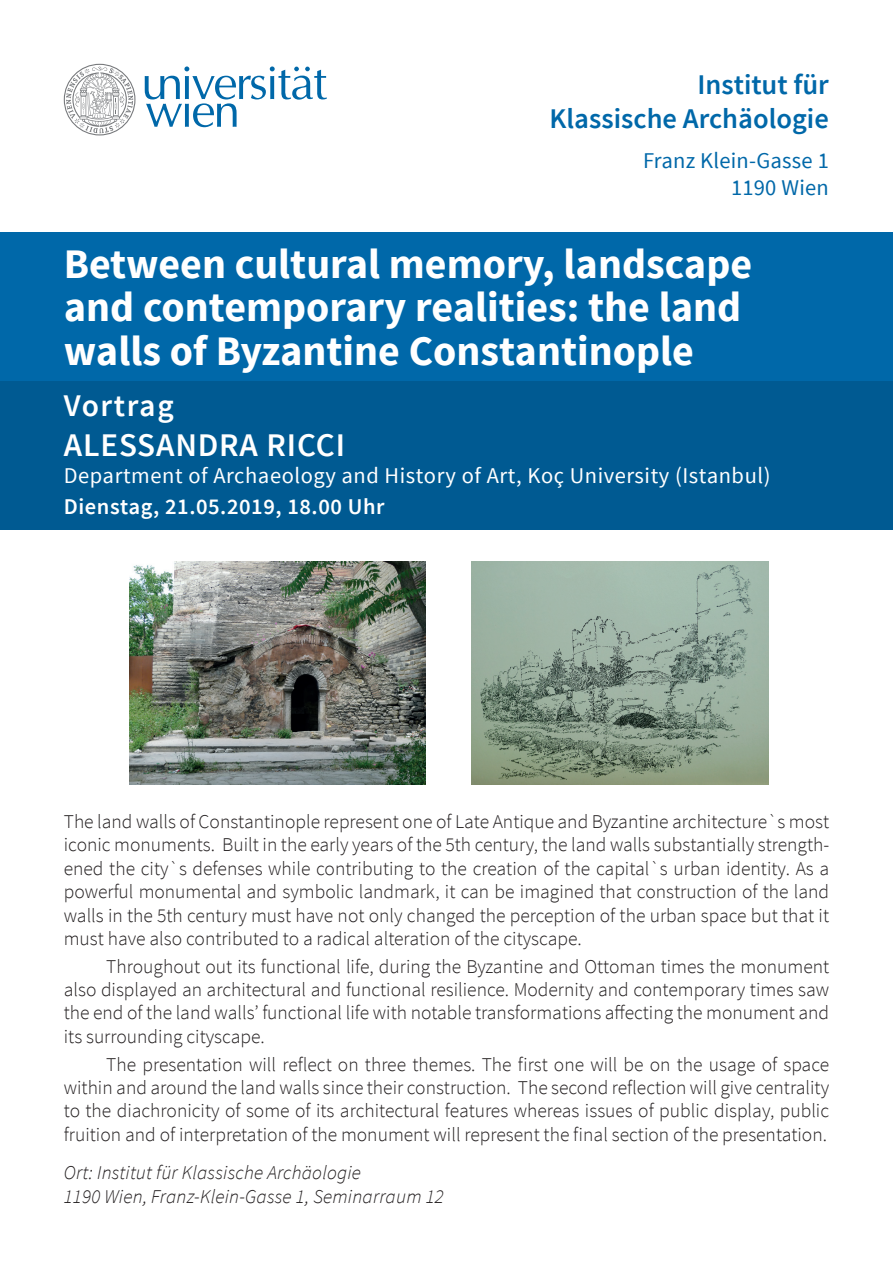
<style>
.page{position:relative;width:893px;height:1263px;background:#fff}
.page>*{position:absolute;margin:0;border:0;box-sizing:border-box;transform-origin:0 0}
.t1{font:700 42px/43.5px "Source Sans Pro";color:#fff}
.t2{font:600 33px "Source Sans Pro";letter-spacing:.025em;color:#fff}
.t3{font:600 31.5px "Source Sans Pro";letter-spacing:.05em;color:#fff}
.t4{font:600 28.5px/34.2px "Source Sans Pro";color:#0068a9;text-align:right}
.t5{font:22.5px "Source Sans Pro";letter-spacing:.025em;color:#fff}
.t6{font:600 22.5px "Source Sans Pro";letter-spacing:.025em;color:#fff}
.t7{font:22.5px/27px "Source Sans Pro";letter-spacing:.01em;color:#0068a9;text-align:right}
.t8{font:300 19.5px/23.4px "Source Sans Pro";color:#231f20;text-align:justify}
.t9{font:italic 300 19.5px/23.4px "Source Sans Pro";letter-spacing:.01em;color:#231f20}
</style>
<div class="page">
<div style="left:0;top:232px;width:893px;height:297px;background:linear-gradient(to right,#00619e,#00619e)"></div>
<svg style="left:64px;top:64px;width:71px;height:71px"></svg>
<svg style="left:145px;top:66px;width:182px;height:61px"></svg>
<img style="left:471px;top:562px;width:297px;height:222px">
<img style="left:129px;top:562px;width:297px;height:222px">
<h3 class="t4" style="left:549px;top:68px;width:281px">Institut für<br>Klassische Archäologie</h3>
<p class="t7" style="left:643px;top:147px;width:187px">Franz Klein-Gasse 1<br>1190 Wien</p>
<h1 class="t1" style="left:64px;top:244px;width:690px">Between cultural memory, landscape and contemporary realities: the land walls of Byzantine Constantinople</h1>
<h3 class="t3" style="left:64px;top:386px;width:111px">Vortrag</h3>
<h2 class="t2" style="left:64px;top:424px;width:283px">ALESSANDRA RICCI</h2>
<p class="t5" style="left:64px;top:461px;width:708px">Department of Archaeology and History of Art, Koç University (Istanbul)</p>
<p class="t6" style="left:64px;top:492px;width:322px">Dienstag, 21.05.2019, 18.00 Uhr</p>
<p class="t8" style="left:64px;top:810px;width:767px">The land walls of Constantinople represent one of Late Antique and Byzantine architecture`s most iconic monuments. Built in the early years of the 5th century, the land walls substantially strength&shy;ened the city`s defenses while contributing to the creation of the capital`s urban identity. As a powerful monumental and symbolic landmark, it can be imagined that construction of the land walls in the 5th century must have not only changed the perception of the urban space but that it must have also contributed to a radical alteration of the cityscape.</p>
<p class="t8" style="left:64px;top:954px;width:767px;text-indent:43px">Throughout out its functional life, during the Byzantine and Ottoman times the monument also displayed an architectural and functional resilience. Modernity and contemporary times saw the end of the land walls’ functional life with notable transformations affecting the monument and its surrounding cityscape.</p>
<p class="t8" style="left:64px;top:1052px;width:767px;text-indent:43px">The presentation will reflect on three themes. The first one will be on the usage of space within and around the land walls since their construction. The second reflection will give centrality to the diachronicity of some of its architectural features whereas issues of public display, public fruition and of interpretation of the monument will represent the final section of the presentation.</p>
<p class="t9" style="left:64px;top:1161px;width:382px">Ort: Institut für Klassische Archäologie<br>1190 Wien, Franz-Klein-Gasse 1, Seminarraum 12</p>
</div>
